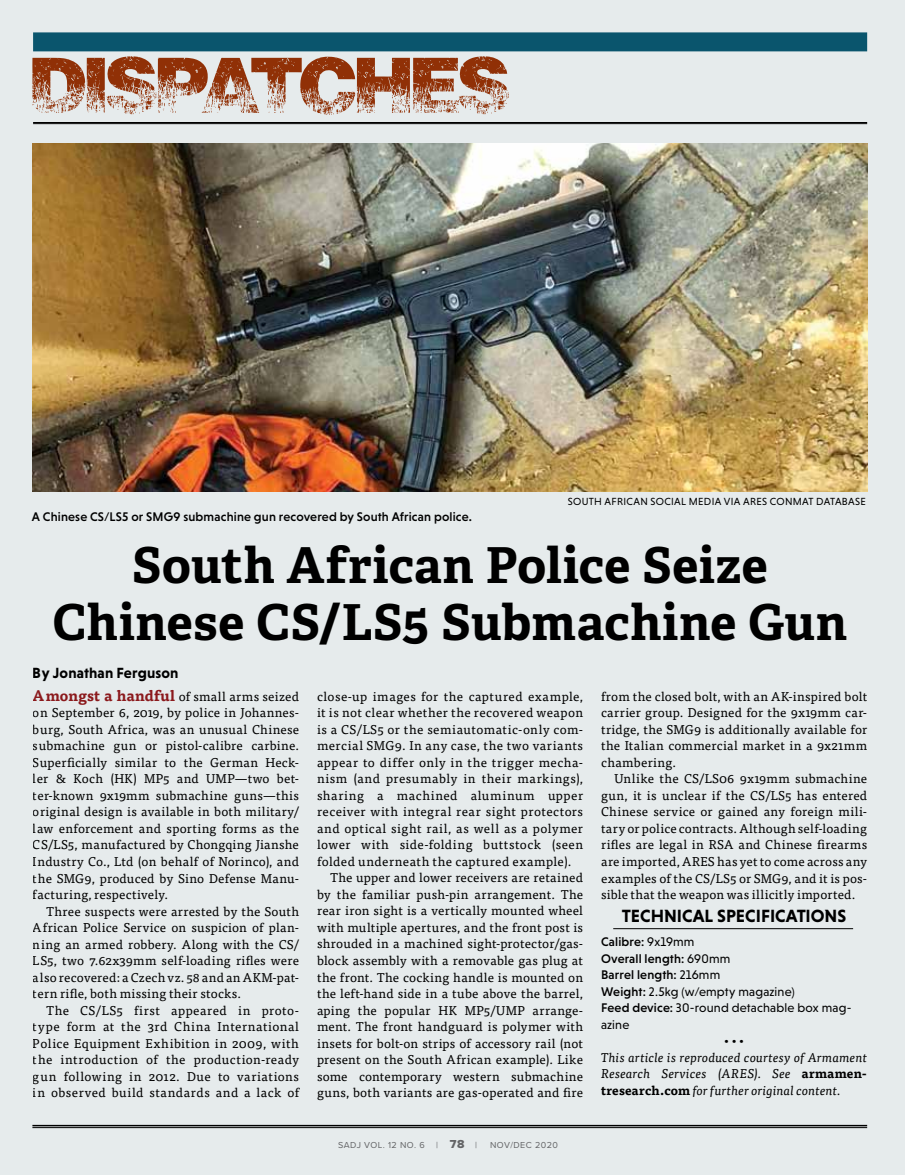
<style>
.page{position:relative;width:905px;height:1175px;background:#fff}
.page>*{position:absolute;margin:0;border:0;box-sizing:border-box;transform-origin:0 0}
.t1{font:700 49.5px/57px "Adelle PE";letter-spacing:.01em;color:#000;text-align:center}
.t2{font:700 18px "Niveau Grotesk";color:#000}
.t3{font:700 15px "Niveau Grotesk";letter-spacing:.005em;color:#000}
.t4{font:12.75px/16.5px "Tisa Pro";letter-spacing:.025em;color:#000;text-align:justify}
.t5{font:12.75px/16.5px "Niveau Grotesk";letter-spacing:.015em;color:#000}
.t6{font:italic 12.75px/16.5px "Tisa Pro";letter-spacing:.01em;color:#000;text-align:justify}
.t7{font:500 12.75px "Niveau Grotesk";letter-spacing:.01em;color:#000}
.t8{font:12.75px "Tisa Pro";letter-spacing:.045em;color:#000}
.t9{font:10.5px "Niveau Grotesk";letter-spacing:.03em;color:#000}
.t10{font:9px "Proxima Nova";letter-spacing:.05em;color:#636466}
.s1{font-weight:700;font-size:15px;color:#9b1c1f}
.s2{font-weight:500}
.s3{font-weight:700;font-style:normal}
.s4{font-family:"Proxima Nova Extrabld";font-size:12px}
</style>
<div class="page">
<div style="left:0;top:0;width:904px;height:1174px;background:#e6ebec"></div>
<hr style="left:32px;top:1124px;width:835px;height:2px;background:#000">
<hr style="left:32px;top:1127px;width:835px;height:1px;background:#000">
<div style="left:33px;top:32px;width:834px;height:19px;background:#0a556d"></div>
<svg style="left:32px;top:56px;width:476px;height:59px"></svg>
<hr style="left:33px;top:122px;width:834px;height:1px;background:#000">
<hr style="left:33px;top:123px;width:834px;height:1px;background:#000">
<img style="left:33px;top:143px;width:834px;height:348px">
<hr style="left:613px;top:928px;width:240px;height:1px;background:#000">
<p class="t7" style="left:32px;top:509px;width:441px">A Chinese CS/LS5 or SMG9 submachine gun recovered by South African police.</p>
<p class="t9" style="left:568px;top:495px;width:299px">SOUTH AFRICAN SOCIAL MEDIA VIA ARES CONMAT DATABASE</p>
<h1 class="t1" style="left:53px;top:535px;width:795px">South African Police Seize<br>Chinese CS/LS5 Submachine Gun</h1>
<p class="t3" style="left:33px;top:664px;width:147px">By Jonathan Ferguson</p>
<p class="t4" style="left:33px;top:687px;width:267px"><span class="s1">Amongst a handful</span> of small arms seized on September 6, 2019, by police in Johannes&shy;burg, South Africa, was an unusual Chinese submachine gun or pistol-calibre carbine.<br>Superficially similar to the German Heck&shy;ler &amp; Koch (HK) MP5 and UMP—two bet&shy;ter-known 9x19mm submachine guns—this original design is available in both military/ law enforcement and sporting forms as the CS/LS5, manufactured by Chongqing Jianshe Industry Co., Ltd (on behalf of Norinco), and the SMG9, produced by Sino Defense Manu&shy;facturing, respectively.</p>
<p class="t4" style="left:33px;top:902px;width:267px;text-indent:14px">Three suspects were arrested by the South African Police Service on suspicion of plan&shy;ning an armed robbery. Along with the CS/ LS5, two 7.62x39mm self-loading rifles were also recovered: a Czech vz. 58 and an AKM-pat&shy;tern rifle, both missing their stocks.</p>
<p class="t4" style="left:33px;top:1001px;width:267px;text-indent:13px">The CS/LS5 first appeared in proto&shy;type form at the 3rd China International Police Equipment Exhibition in 2009, with the introduction of the production-ready gun following in 2012. Due to variations in observed build standards and a lack of</p>
<p class="t4" style="left:317px;top:687px;width:267px">close-up images for the captured example,</p>
<p class="t4" style="left:317px;top:704px;width:267px">it is not clear whether the recovered weapon</p>
<p class="t4" style="left:317px;top:720px;width:267px">is a CS/LS5 or the semiautomatic-only com-</p>
<p class="t4" style="left:317px;top:737px;width:267px">mercial SMG9. In any case, the two variants</p>
<p class="t4" style="left:317px;top:753px;width:267px">appear to differ only in the trigger mecha-</p>
<p class="t4" style="left:317px;top:770px;width:267px">nism (and presumably in their markings),</p>
<p class="t8" style="left:317px;top:786px;width:267px">sharing a machined aluminum upper</p>
<p class="t4" style="left:317px;top:803px;width:267px">receiver with integral rear sight protectors</p>
<p class="t4" style="left:317px;top:819px;width:267px">and optical sight rail, as well as a polymer</p>
<p class="t4" style="left:317px;top:836px;width:267px">lower with side-folding buttstock (seen</p>
<p class="t4" style="left:317px;top:852px;width:256px">folded underneath the captured example).</p>
<p class="t4" style="left:330px;top:869px;width:254px">The upper and lower receivers are retained</p>
<p class="t4" style="left:317px;top:885px;width:267px">by the familiar push-pin arrangement. The</p>
<p class="t4" style="left:317px;top:902px;width:267px">rear iron sight is a vertically mounted wheel</p>
<p class="t4" style="left:317px;top:918px;width:267px">with multiple apertures, and the front post is</p>
<p class="t4" style="left:317px;top:935px;width:267px">shrouded in a machined sight-protector/gas-</p>
<p class="t4" style="left:317px;top:951px;width:267px">block assembly with a removable gas plug at</p>
<p class="t4" style="left:317px;top:968px;width:267px">the front. The cocking handle is mounted on</p>
<p class="t4" style="left:317px;top:984px;width:267px">the left-hand side in a tube above the barrel,</p>
<p class="t4" style="left:317px;top:1001px;width:267px">aping the popular HK MP5/UMP arrange-</p>
<p class="t4" style="left:317px;top:1017px;width:267px">ment. The front handguard is polymer with</p>
<p class="t4" style="left:317px;top:1034px;width:267px">insets for bolt-on strips of accessory rail (not</p>
<p class="t4" style="left:317px;top:1050px;width:267px">present on the South African example). Like</p>
<p class="t4" style="left:317px;top:1067px;width:267px">some contemporary western submachine</p>
<p class="t4" style="left:317px;top:1083px;width:267px">guns, both variants are gas-operated and fire</p>
<p class="t4" style="left:601px;top:687px;width:267px">from the closed bolt, with an AK-inspired bolt carrier group. Designed for the 9x19mm car&shy;tridge, the SMG9 is additionally available for the Italian commercial market in a 9x21mm chambering.</p>
<p class="t4" style="left:601px;top:770px;width:267px;text-indent:14px">Unlike the CS/LS06 9x19mm submachine gun, it is unclear if the CS/LS5 has entered Chinese service or gained any foreign mili&shy;tary or police contracts. Although self-loading rifles are legal in RSA and Chinese firearms are imported, ARES has yet to come across any examples of the CS/LS5 or SMG9, and it is pos&shy;sible that the weapon was illicitly imported.</p>
<h2 class="t2" style="left:622px;top:905px;width:226px">TECHNICAL SPECIFICATIONS</h2>
<p class="t5" style="left:601px;top:933px;width:252px"><span class="s2">Calibre:</span> 9x19mm<br><span class="s2">Overall length:</span> 690mm<br><span class="s2">Barrel length:</span> 216mm<br><span class="s2">Weight:</span> 2.5kg (w/empty magazine)<br><span class="s2">Feed device:</span> 30-round detachable box mag&shy;azine</p>
<p class="t7" style="left:724px;top:1033px;width:21px">•••</p>
<p class="t6" style="left:601px;top:1048px;width:267px">This article is reproduced courtesy of Armament Research Services (ARES). See <span class="s3">armamen&shy;tresearch.com</span> for further original content.</p>
<p class="t10" style="left:338px;top:1138px;width:88px">SADJ VOL. 12 NO. 6</p>
<p class="t10" style="left:436px;top:1138px;width:123px">| <span class="s4">78</span> | NOV/DEC 2020</p>
</div>
